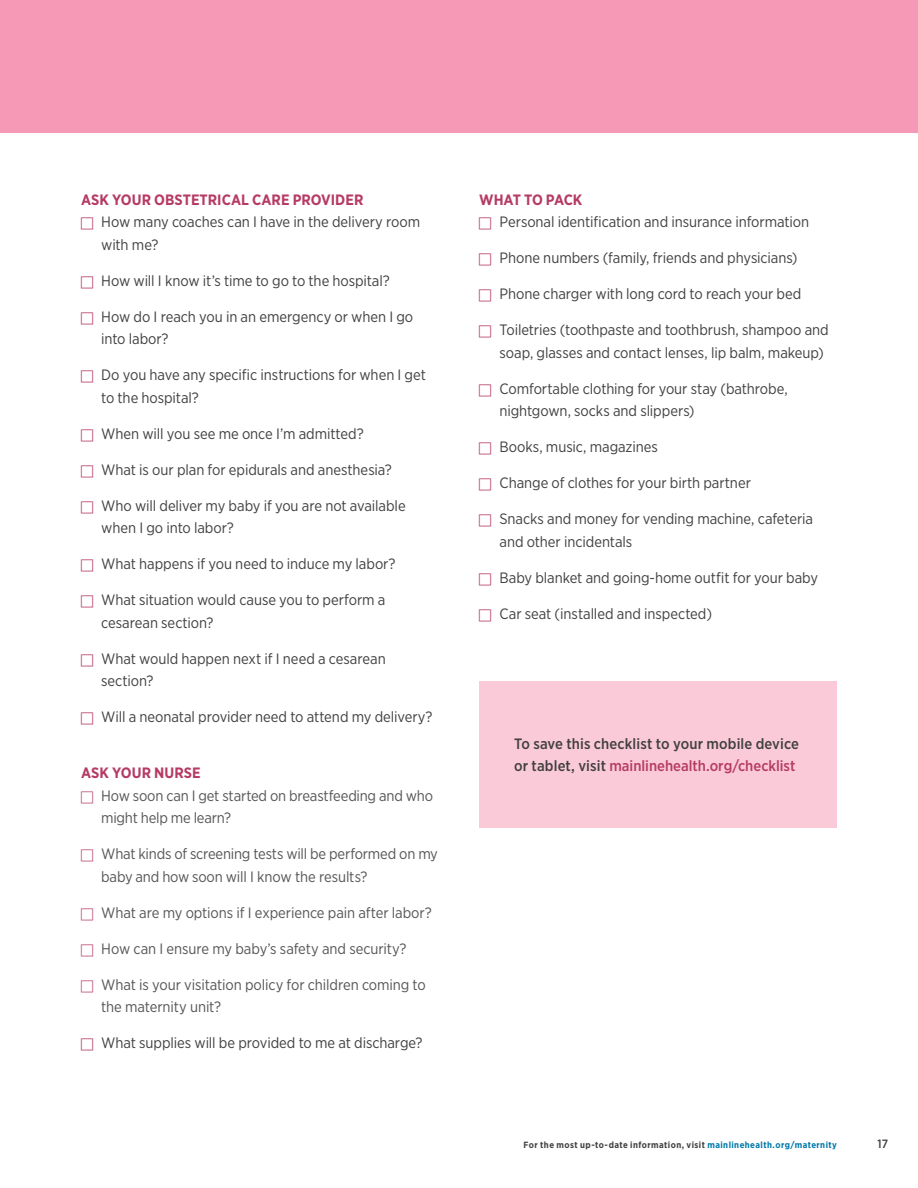
<style>
.page{position:relative;width:918px;height:1188px;background:#fff}
.page>*{position:absolute;margin:0;border:0;box-sizing:border-box;transform-origin:0 0}
.t1{font:15px/22.5px "Gotham Narrow";letter-spacing:-.005em;color:#414042}
.t2{font:15px/22.5px "Gotham Narrow";letter-spacing:-.01em;color:#565659}
.CTA{font:500 15px/22.5px "Gotham Narrow";letter-spacing:.005em;color:#414042}
.Subheading_pink{font:700 15px "Gotham Narrow";color:#b63b64}
.t3{font:500 12px "Gotham Narrow";color:#414042}
.t4{font:700 9px "Gotham Narrow";letter-spacing:.05em;color:#414042}
.s1{color:#b63b64}
.s2{color:#0078a9}
</style>
<div class="page">
<div style="left:479px;top:681px;width:358px;height:147px;background:#facad8"></div>
<div style="left:0;top:0;width:918px;height:133px;background:#f599b7"></div>
<p class="Subheading_pink" style="left:81px;top:190px;width:284px">ASK YOUR OBSTETRICAL CARE PROVIDER</p>
<p class="t1" style="left:101px;top:210px;width:320px">How many coaches can I have in the delivery room with me?</p>
<p class="t1" style="left:101px;top:269px;width:290px">How will I know it’s time to go to the hospital?</p>
<p class="t1" style="left:101px;top:305px;width:314px">How do I reach you in an emergency or when I go into labor?</p>
<p class="t1" style="left:101px;top:363px;width:326px">Do you have any specific instructions for when I get to the hospital?</p>
<p class="t1" style="left:101px;top:422px;width:264px">When will you see me once I’m admitted?</p>
<p class="t1" style="left:101px;top:458px;width:292px">What is our plan for epidurals and anesthesia?</p>
<p class="t1" style="left:101px;top:494px;width:306px">Who will deliver my baby if you are not available when I go into labor?</p>
<p class="t1" style="left:101px;top:552px;width:296px">What happens if you need to induce my labor?</p>
<p class="t1" style="left:101px;top:588px;width:286px">What situation would cause you to perform a cesarean section?</p>
<p class="t1" style="left:101px;top:647px;width:286px">What would happen next if I need a cesarean section?</p>
<p class="t1" style="left:101px;top:705px;width:333px">Will a neonatal provider need to attend my delivery?</p>
<p class="Subheading_pink" style="left:81px;top:763px;width:121px">ASK YOUR NURSE</p>
<p class="t2" style="left:101px;top:784px;width:333px">How soon can I get started on breastfeeding and who might help me learn?</p>
<p class="t2" style="left:101px;top:842px;width:338px">What kinds of screening tests will be performed on my baby and how soon will I know the results?</p>
<p class="t2" style="left:101px;top:901px;width:332px">What are my options if I experience pain after labor?</p>
<p class="t2" style="left:101px;top:937px;width:307px">How can I ensure my baby’s safety and security?</p>
<p class="t2" style="left:101px;top:973px;width:326px">What is your visitation policy for children coming to the maternity unit?</p>
<p class="t1" style="left:101px;top:1031px;width:323px">What supplies will be provided to me at discharge?</p>
<p class="Subheading_pink" style="left:479px;top:190px;width:105px">WHAT TO PACK</p>
<p class="t1" style="left:500px;top:210px;width:311px">Personal identification and insurance information</p>
<p class="t1" style="left:500px;top:246px;width:300px">Phone numbers (family, friends and physicians)</p>
<p class="t1" style="left:500px;top:282px;width:303px">Phone charger with long cord to reach your bed</p>
<p class="t1" style="left:500px;top:318px;width:331px">Toiletries (toothpaste and toothbrush, shampoo and soap, glasses and contact lenses, lip balm, makeup)</p>
<p class="t1" style="left:500px;top:377px;width:290px">Comfortable clothing for your stay (bathrobe, nightgown, socks and slippers)</p>
<p class="t1" style="left:500px;top:435px;width:160px">Books, music, magazines</p>
<p class="t1" style="left:500px;top:471px;width:253px">Change of clothes for your birth partner</p>
<p class="t1" style="left:500px;top:507px;width:315px">Snacks and money for vending machine, cafeteria and other incidentals</p>
<p class="t1" style="left:500px;top:566px;width:320px">Baby blanket and going-home outfit for your baby</p>
<p class="t1" style="left:500px;top:602px;width:214px">Car seat (installed and inspected)</p>
<p class="CTA" style="left:514px;top:732px;width:286px">To save this checklist to your mobile device or tablet, visit <span class="s1">mainlinehealth.org/checklist</span></p>
<p class="t4" style="left:524px;top:1139px;width:315px">For the most up-to-date information, visit <span class="s2">mainlinehealth.org/maternity</span></p>
<p class="t3" style="left:878px;top:1136px;width:12px">17</p>
</div>
